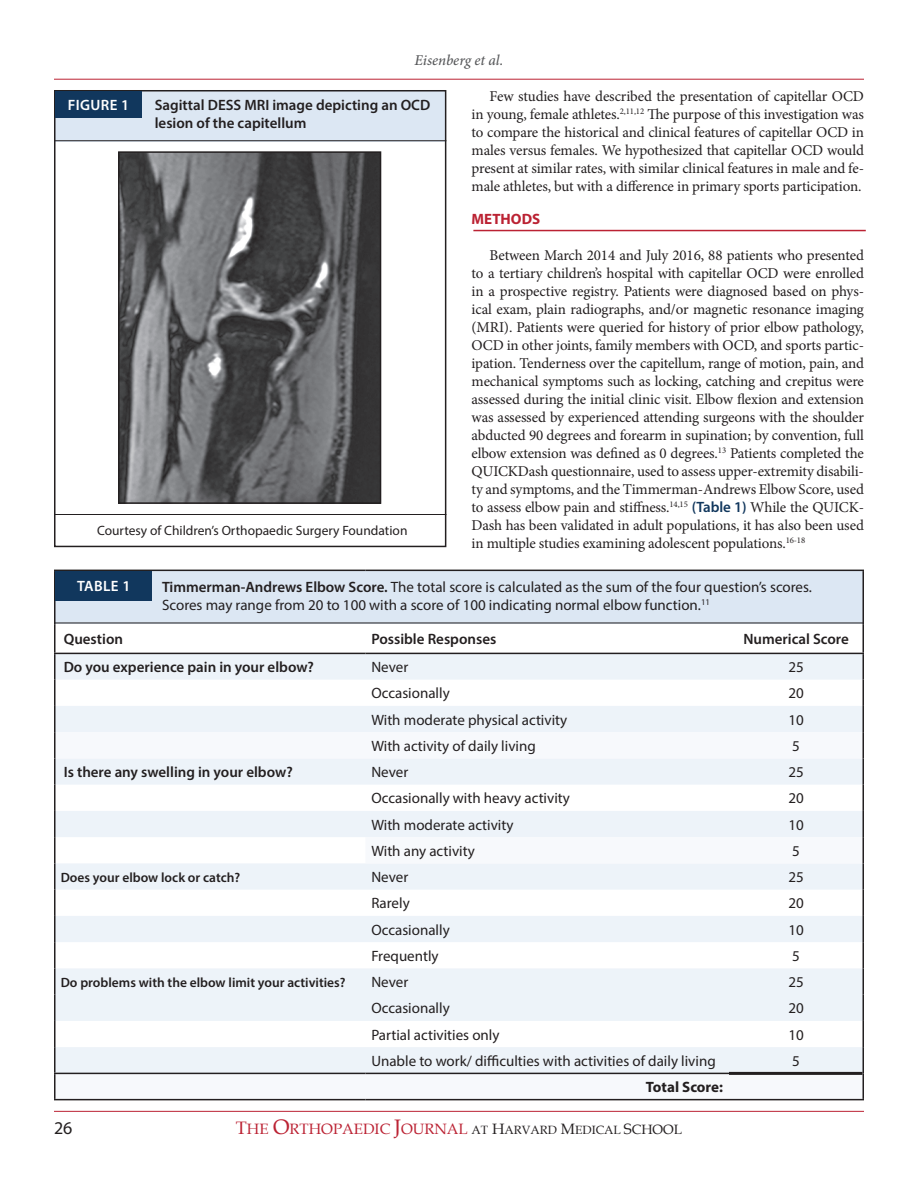
<style>
.page{position:relative;width:918px;height:1188px;background:#fff}
.page>*{position:absolute;margin:0;border:0;box-sizing:border-box;transform-origin:0 0}
.t1{font:18px "Myriad Pro";color:#231f20}
.t2{font:15px/18px "Minion Pro";letter-spacing:-.01em;color:#231f20;text-align:justify}
.t3{font:15px/18px "Myriad Pro";color:#231f20}
.t4{font:600 15px/18px "Myriad Pro";color:#231f20}
.t5{font:15px "Book Antiqua";color:#b23}
.t6{font:italic 500 15px "Minion Pro";letter-spacing:-.005em;color:#57585a}
.t7{font:600 15px "Myriad Pro";letter-spacing:.025em;color:#fff}
.t8{font:700 15px "Myriad Pro";color:#231f20}
.t9{font:700 15px "Myriad Pro";color:#b23}
.t10{font:600 13.5px "Myriad Pro";color:#231f20}
.t11{font:13.5px "Myriad Pro";color:#231f20}
.s1{font-family:"Myriad Pro";font-weight:600;color:#11375d}
.s2{font-weight:600}
.s3{font-size:18px}
.s4{font-size:21px}
.s5{font-size:12px;color:#231f20}
.s6{color:#231f20}
.s7{font-size:13.5px;color:#231f20}
</style>
<div class="page">
<hr style="left:54px;top:79px;width:810px;height:1px;background:#b23">
<hr style="left:54px;top:1111px;width:810px;height:1px;background:#b23">
<hr style="left:473px;top:230px;width:393px;height:1px;background:#b23">
<div style="left:55px;top:570px;width:808px;height:54px;background:#dce7f3"></div>
<svg style="left:56px;top:654px;width:806px;height:78px;fill:#edf3f9"></svg>
<svg style="left:56px;top:759px;width:806px;height:340px;fill:#edf3f9"></svg>
<hr style="left:862px;top:571px;width:2px;height:53px;background:#231f20">
<hr style="left:54px;top:624px;width:2px;height:29px;background:#231f20">
<hr style="left:54px;top:654px;width:2px;height:26px;background:#231f20">
<hr style="left:54px;top:680px;width:2px;height:26px;background:#231f20">
<hr style="left:54px;top:706px;width:2px;height:26px;background:#231f20">
<hr style="left:54px;top:732px;width:2px;height:26px;background:#231f20">
<hr style="left:54px;top:758px;width:2px;height:27px;background:#231f20">
<hr style="left:54px;top:785px;width:2px;height:26px;background:#231f20">
<hr style="left:54px;top:811px;width:2px;height:26px;background:#231f20">
<hr style="left:54px;top:837px;width:2px;height:26px;background:#231f20">
<hr style="left:54px;top:863px;width:2px;height:27px;background:#231f20">
<hr style="left:54px;top:890px;width:2px;height:26px;background:#231f20">
<hr style="left:54px;top:916px;width:2px;height:26px;background:#231f20">
<hr style="left:54px;top:942px;width:2px;height:26px;background:#231f20">
<hr style="left:54px;top:968px;width:2px;height:27px;background:#231f20">
<hr style="left:54px;top:995px;width:2px;height:26px;background:#231f20">
<hr style="left:54px;top:1021px;width:2px;height:26px;background:#231f20">
<hr style="left:54px;top:1047px;width:2px;height:26px;background:#231f20">
<hr style="left:54px;top:1074px;width:2px;height:25px;background:#231f20">
<hr style="left:54px;top:570px;width:311px;height:1px;background:#231f20">
<hr style="left:54px;top:571px;width:2px;height:53px;background:#231f20">
<hr style="left:365px;top:570px;width:364px;height:1px;background:#231f20">
<hr style="left:729px;top:570px;width:135px;height:1px;background:#231f20">
<hr style="left:54px;top:653px;width:311px;height:1px;background:#231f20">
<hr style="left:54px;top:1099px;width:311px;height:1px;background:#231f20">
<hr style="left:365px;top:1099px;width:364px;height:1px;background:#231f20">
<hr style="left:729px;top:1099px;width:135px;height:1px;background:#231f20">
<hr style="left:365px;top:653px;width:364px;height:1px;background:#231f20">
<hr style="left:729px;top:653px;width:135px;height:1px;background:#231f20">
<hr style="left:862px;top:624px;width:2px;height:29px;background:#231f20">
<hr style="left:862px;top:654px;width:2px;height:26px;background:#231f20">
<hr style="left:862px;top:680px;width:2px;height:26px;background:#231f20">
<hr style="left:862px;top:706px;width:2px;height:26px;background:#231f20">
<hr style="left:862px;top:732px;width:2px;height:26px;background:#231f20">
<hr style="left:862px;top:758px;width:2px;height:27px;background:#231f20">
<hr style="left:862px;top:785px;width:2px;height:26px;background:#231f20">
<hr style="left:862px;top:811px;width:2px;height:26px;background:#231f20">
<hr style="left:862px;top:837px;width:2px;height:26px;background:#231f20">
<hr style="left:862px;top:863px;width:2px;height:27px;background:#231f20">
<hr style="left:862px;top:890px;width:2px;height:26px;background:#231f20">
<hr style="left:862px;top:916px;width:2px;height:26px;background:#231f20">
<hr style="left:862px;top:942px;width:2px;height:26px;background:#231f20">
<hr style="left:862px;top:968px;width:2px;height:27px;background:#231f20">
<hr style="left:862px;top:995px;width:2px;height:26px;background:#231f20">
<hr style="left:862px;top:1021px;width:2px;height:26px;background:#231f20">
<hr style="left:862px;top:1047px;width:2px;height:26px;background:#231f20">
<hr style="left:862px;top:1073px;width:2px;height:26px;background:#231f20">
<hr style="left:54px;top:1073px;width:311px;height:1px;background:#231f20">
<hr style="left:365px;top:1073px;width:364px;height:1px;background:#231f20">
<hr style="left:729px;top:1072px;width:133px;height:3px;background:#231f20">
<hr style="left:55px;top:623px;width:809px;height:1px;background:#231f20">
<div style="left:55px;top:571px;width:97px;height:30px;background:#11375d"></div>
<div style="left:56px;top:91px;width:390px;height:50px;background:#dce7f3"></div>
<div style="left:54px;top:90px;width:392px;height:457px;border:2px solid #231f20"></div>
<hr style="left:55px;top:140px;width:391px;height:1px;background:#231f20">
<div style="left:55px;top:91px;width:87px;height:27px;background:#11375d"></div>
<hr style="left:54px;top:514px;width:392px;height:1px;background:#231f20">
<img style="left:121px;top:154px;width:257px;height:347px">
<div style="left:118px;top:151px;width:263px;height:353px;border:2px solid #231f20"></div>
<p class="t6" style="left:415px;top:50px;width:90px">Eisenberg et al.</p>
<p class="t2" style="left:472px;top:87px;width:394px;text-indent:18px">Few studies have described the presentation of capitellar OCD in young, female athletes.<sup>2,11,12</sup> The purpose of this investigation was to compare the historical and clinical features of capitellar OCD in males versus females. We hypothesized that capitellar OCD would present at similar rates, with similar clinical features in male and fe&shy;male athletes, but with a difference in primary sports participation.</p>
<p class="t9" style="left:472px;top:209px;width:70px">METHODS</p>
<p class="t2" style="left:472px;top:246px;width:394px;text-indent:18px">Between March 2014 and July 2016, 88 patients who presented to a tertiary children’s hospital with capitellar OCD were enrolled in a prospective registry. Patients were diagnosed based on phys&shy;ical exam, plain radiographs, and/or magnetic resonance imaging (MRI). Patients were queried for history of prior elbow pathology, OCD in other joints, family members with OCD, and sports partic&shy;ipation. Tenderness over the capitellum, range of motion, pain, and mechanical symptoms such as locking, catching and crepitus were assessed during the initial clinic visit. Elbow flexion and extension was assessed by experienced attending surgeons with the shoulder abducted 90 degrees and forearm in supination; by convention, full elbow extension was defined as 0 degrees.<sup>13</sup> Patients completed the QUICKDash questionnaire, used to assess upper-extremity disabili&shy;ty and symptoms, and the Timmerman-Andrews Elbow Score, used to assess elbow pain and stiffness.<sup>14,15</sup> <span class="s1">(Table 1)</span> While the QUICK-Dash has been validated in adult populations, it has also been used in multiple studies examining adolescent populations.<sup>16-18</sup></p>
<p class="t4" style="left:155px;top:96px;width:277px">Sagittal DESS MRI image depicting an OCD lesion of the capitellum</p>
<p class="t7" style="left:68px;top:96px;width:63px">FIGURE 1</p>
<p class="t11" style="left:97px;top:523px;width:312px">Courtesy of Children’s Orthopaedic Surgery Foundation</p>
<p class="t7" style="left:77px;top:577px;width:55px">TABLE 1</p>
<p class="t3" style="left:162px;top:578px;width:652px"><span class="s2">Timmerman-Andrews Elbow Score.</span> The total score is calculated as the sum of the four question’s scores.<br>Scores may range from 20 to 100 with a score of 100 indicating normal elbow function.<sup>11</sup></p>
<p class="t4" style="left:64px;top:630px;width:61px">Question</p>
<p class="t4" style="left:371px;top:630px;width:126px">Possible Responses</p>
<p class="t4" style="left:743px;top:630px;width:107px">Numerical Score</p>
<p class="t4" style="left:64px;top:658px;width:252px">Do you experience pain in your elbow?</p>
<p class="t3" style="left:371px;top:658px;width:38px">Never</p>
<p class="t3" style="left:788px;top:658px;width:17px">25</p>
<p class="t3" style="left:371px;top:684px;width:80px">Occasionally</p>
<p class="t3" style="left:788px;top:684px;width:17px">20</p>
<p class="t3" style="left:371px;top:710px;width:197px">With moderate physical activity</p>
<p class="t3" style="left:788px;top:710px;width:17px">10</p>
<p class="t3" style="left:371px;top:737px;width:166px">With activity of daily living</p>
<p class="t3" style="left:792px;top:737px;width:9px">5</p>
<p class="t4" style="left:64px;top:763px;width:231px">Is there any swelling in your elbow?</p>
<p class="t3" style="left:371px;top:763px;width:38px">Never</p>
<p class="t3" style="left:788px;top:763px;width:17px">25</p>
<p class="t3" style="left:371px;top:789px;width:200px">Occasionally with heavy activity</p>
<p class="t3" style="left:788px;top:789px;width:17px">20</p>
<p class="t3" style="left:371px;top:815px;width:144px">With moderate activity</p>
<p class="t3" style="left:788px;top:815px;width:17px">10</p>
<p class="t3" style="left:371px;top:842px;width:105px">With any activity</p>
<p class="t3" style="left:792px;top:842px;width:9px">5</p>
<p class="t10" style="left:61px;top:868px;width:181px">Does your elbow lock or catch?</p>
<p class="t3" style="left:371px;top:868px;width:38px">Never</p>
<p class="t3" style="left:788px;top:868px;width:17px">25</p>
<p class="t3" style="left:371px;top:894px;width:40px">Rarely</p>
<p class="t3" style="left:788px;top:894px;width:17px">20</p>
<p class="t3" style="left:371px;top:920px;width:80px">Occasionally</p>
<p class="t3" style="left:788px;top:920px;width:17px">10</p>
<p class="t3" style="left:371px;top:947px;width:69px">Frequently</p>
<p class="t3" style="left:792px;top:947px;width:9px">5</p>
<p class="t10" style="left:61px;top:973px;width:286px">Do problems with the elbow limit your activities?</p>
<p class="t3" style="left:371px;top:973px;width:38px">Never</p>
<p class="t3" style="left:788px;top:973px;width:17px">25</p>
<p class="t3" style="left:371px;top:999px;width:80px">Occasionally</p>
<p class="t3" style="left:788px;top:999px;width:17px">20</p>
<p class="t3" style="left:371px;top:1025px;width:130px">Partial activities only</p>
<p class="t3" style="left:788px;top:1025px;width:17px">10</p>
<p class="t3" style="left:371px;top:1052px;width:346px">Unable to work/ difficulties with activities of daily living</p>
<p class="t3" style="left:792px;top:1052px;width:9px">5</p>
<p class="t8" style="left:646px;top:1077px;width:79px">Total Score:</p>
<p class="t1" style="left:54px;top:1117px;width:20px">26</p>
<p class="t5" style="left:236px;top:1118px;width:448px"><span class="s3">T</span>HE <span class="s4">O</span>RTHOPAEDIC <span class="s4">J</span>OURNAL <span class="s5">AT</span> <span class="s6">H</span><span class="s5">ARVARD</span> <span class="s6">M</span><span class="s5">EDICAL</span> <span class="s6">S</span><span class="s7">CHOOL</span></p>
</div>
